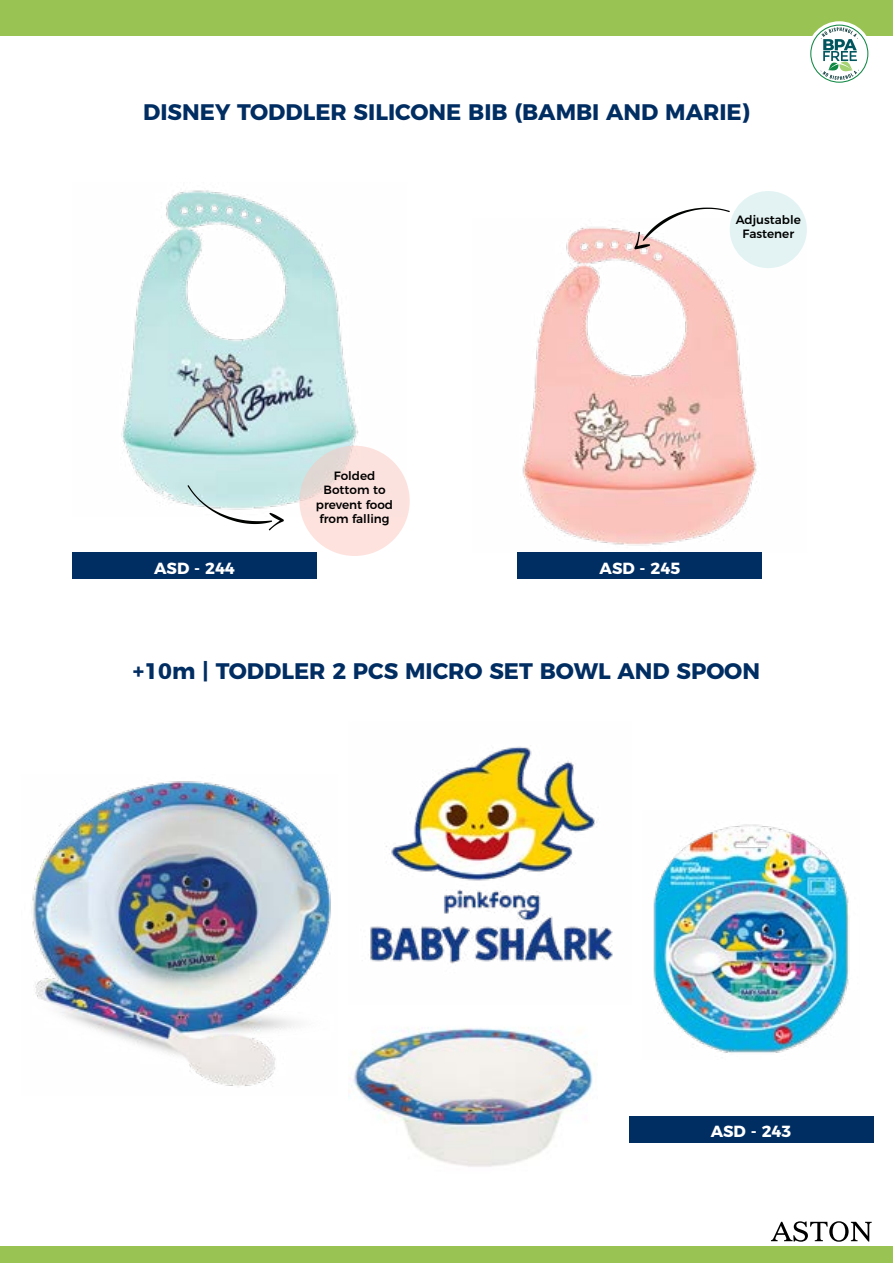
<style>
.page{position:relative;width:893px;height:1263px;background:#fff}
.page>*{position:absolute;margin:0;border:0;box-sizing:border-box;transform-origin:0 0}
.t1{font:700 22.5px "Montserrat";color:#002d62}
.t2{font:700 16.05px "Montserrat";color:#fff}
.t3{font:500 12px/14.4px "Montserrat";color:#000;text-align:center}
</style>
<div class="page">
<div style="left:0;top:0;width:893px;height:36px;background:#99c454"></div>
<div style="left:0;top:1246px;width:893px;height:17px;background:#99c454"></div>
<svg style="left:771px;top:1221px;width:101px;height:21px"></svg>
<div style="left:629px;top:1116px;width:244px;height:26px;background:#002d62"></div>
<div style="left:807px;top:21px;width:65px;height:65px;background:#fff;border-radius:50%"></div>
<svg style="left:810px;top:25px;width:58px;height:58px"></svg>
<img style="left:348px;top:1027px;width:247px;height:140px">
<img style="left:653px;top:824px;width:196px;height:229px">
<img style="left:32px;top:781px;width:299px;height:305px">
<img style="left:370px;top:746px;width:243px;height:218px">
<div style="left:518px;top:553px;width:244px;height:26px;background:#002d62"></div>
<img style="left:517px;top:221px;width:272px;height:332px">
<div style="left:730px;top:191px;width:77px;height:77px;background:#e3f3f3;border-radius:50%"></div>
<svg style="left:634px;top:208px;width:96px;height:41px"></svg>
<div style="left:72px;top:553px;width:245px;height:26px;background:#002d62"></div>
<img style="left:121px;top:190px;width:268px;height:315px">
<svg style="left:299px;top:446px;width:111px;height:110px;background:#f8e0dc"></svg>
<svg style="left:187px;top:485px;width:97px;height:45px"></svg>
<p class="t1" style="left:143px;top:93px;width:608px">DISNEY TODDLER SILICONE BIB (BAMBI AND MARIE)</p>
<p class="t2" style="left:154px;top:555px;width:82px">ASD - 244</p>
<p class="t3" style="left:316px;top:468px;width:79px">Folded<br>Bottom to prevent food from falling</p>
<p class="t3" style="left:736px;top:211px;width:67px">Adjustable<br>Fastener</p>
<p class="t2" style="left:600px;top:555px;width:82px">ASD - 245</p>
<p class="t1" style="left:133px;top:653px;width:629px">+10m | TODDLER 2 PCS MICRO SET BOWL AND SPOON</p>
<p class="t2" style="left:711px;top:1118px;width:82px">ASD - 243</p>
</div>
